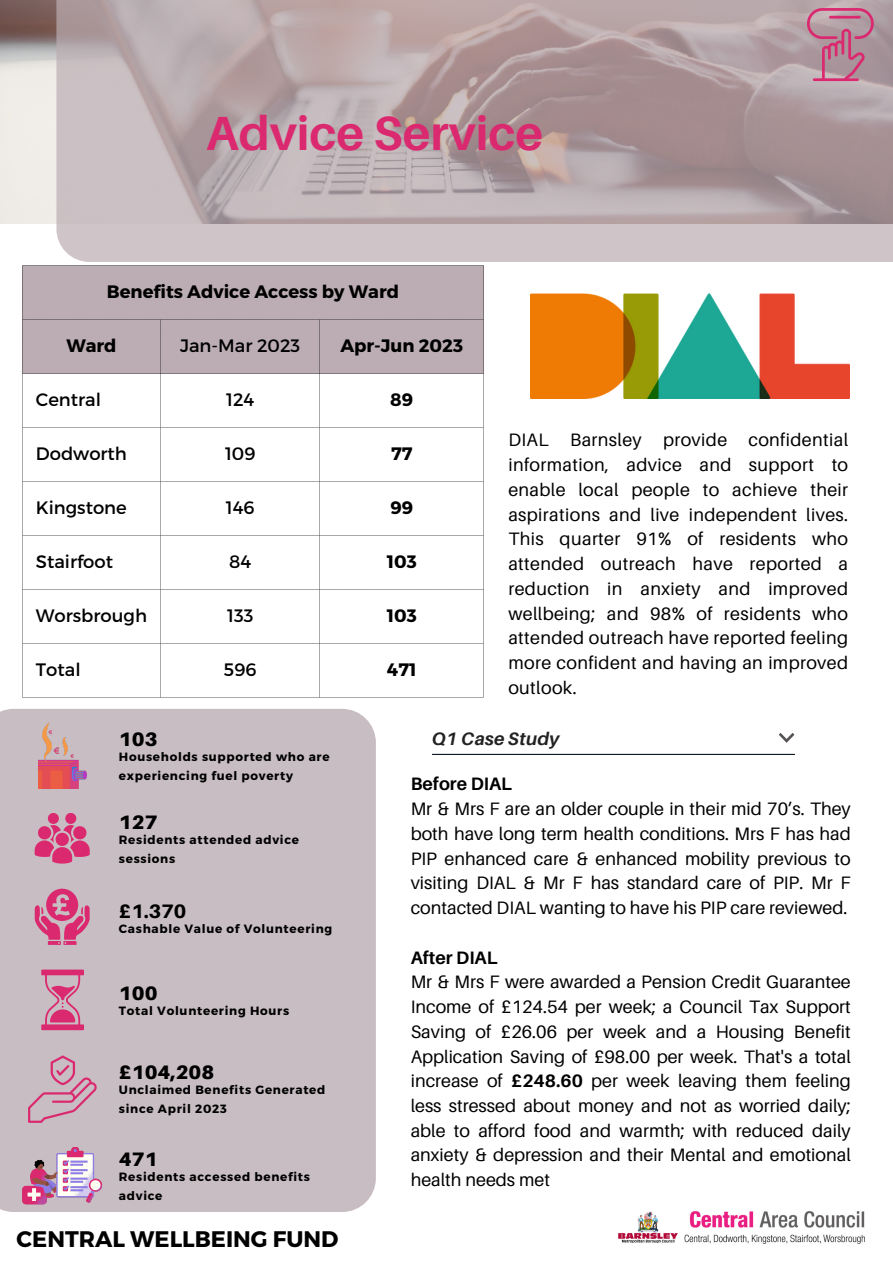
<style>
.page{position:relative;width:893px;height:1264px;background:#fff}
.page>*{position:absolute;margin:0;border:0;box-sizing:border-box;transform-origin:0 0}
.t1{font:700 48px "Aileron";color:#db2970}
.t2{font:700 22.5px "Montserrat";color:#000}
.t3{font:900 19.5px "Aileron";color:#000}
.t4{font:800 19.5px "Aileron";color:#000}
.t5{font:18px/24.8px "Aileron";color:#000;text-align:justify}
.t6{font:18px "Montserrat";color:#000}
.t7{font:700 18px "Montserrat";color:#000}
.t8{font:700 18px "Aileron";color:#000}
.t9{font:italic 700 18px "Aileron";letter-spacing:.02em;color:#222}
.t10{font:700 12px/19px "Montserrat";letter-spacing:.06em;color:#000}
.s1{font-weight:700}
</style>
<div class="page">
<div style="left:0;top:708px;width:376px;height:503px;background:#c8bdc2"></div>
<img style="left:0;top:0;width:56px;height:223px">
<svg style="left:56px;top:0;width:836px;height:262px"></svg>
<img style="left:618px;top:1211px;width:247px;height:33px">
<svg style="left:806px;top:8px;width:67px;height:73px"></svg>
<svg style="left:35px;top:888px;width:55px;height:56px"></svg>
<svg style="left:35px;top:813px;width:55px;height:50px"></svg>
<svg style="left:41px;top:969px;width:43px;height:61px"></svg>
<img style="left:530px;top:293px;width:319px;height:105px">
<svg style="left:28px;top:1055px;width:69px;height:67px"></svg>
<svg style="left:22px;top:1146px;width:81px;height:58px"></svg>
<img style="left:38px;top:722px;width:49px;height:66px">
<svg style="left:22px;top:265px;width:139px;height:432px"></svg>
<svg style="left:161px;top:265px;width:159px;height:432px"></svg>
<svg style="left:320px;top:265px;width:164px;height:432px"></svg>
<hr style="left:432px;top:753px;width:362px;height:2px;background:#0b1623">
<svg style="left:778px;top:733px;width:16px;height:9px"></svg>
<p class="t1" style="left:206px;top:104px;width:338px">Advice Service</p>
<p class="t7" style="left:107px;top:280px;width:293px">Benefits Advice Access by Ward</p>
<p class="t7" style="left:66px;top:334px;width:52px">Ward</p>
<p class="t6" style="left:180px;top:334px;width:122px">Jan-Mar 2023</p>
<p class="t7" style="left:340px;top:334px;width:124px">Apr-Jun 2023</p>
<p class="t6" style="left:36px;top:388px;width:67px">Central</p>
<p class="t6" style="left:226px;top:388px;width:30px">124</p>
<p class="t7" style="left:390px;top:388px;width:24px">89</p>
<p class="t5" style="left:508px;top:427px;width:341px">DIAL Barnsley provide confidential information, advice and support to enable local people to achieve their aspirations and live independent lives.<br>This quarter 91% of residents who attended outreach have reported a reduction in anxiety and improved wellbeing; and 98% of residents who attended outreach have reported feeling more confident and having an improved outlook.</p>
<p class="t9" style="left:432px;top:727px;width:129px">Q1 Case Study</p>
<p class="t8" style="left:410px;top:773px;width:103px">Before DIAL</p>
<p class="t5" style="left:410px;top:796px;width:441px">Mr &amp; Mrs F are an older couple in their mid 70’s. They both have long term health conditions. Mrs F has had PIP enhanced care &amp; enhanced mobility previous to visiting DIAL &amp; Mr F has standard care of PIP. Mr F contacted DIAL wanting to have his PIP care reviewed.</p>
<p class="t8" style="left:410px;top:946px;width:88px">After DIAL</p>
<p class="t5" style="left:410px;top:969px;width:441px">Mr &amp; Mrs F were awarded a Pension Credit Guarantee Income of £124.54 per week; a Council Tax Support Saving of £26.06 per week and a Housing Benefit Application Saving of £98.00 per week. That's a total increase of <span class="s1">£248.60</span> per week leaving them feeling less stressed about money and not as worried daily; able to afford food and warmth; with reduced daily anxiety &amp; depression and their Mental and emotional health needs met</p>
<p class="t6" style="left:36px;top:442px;width:93px">Dodworth</p>
<p class="t6" style="left:225px;top:442px;width:32px">109</p>
<p class="t7" style="left:391px;top:442px;width:23px">77</p>
<p class="t6" style="left:36px;top:496px;width:92px">Kingstone</p>
<p class="t6" style="left:226px;top:496px;width:30px">146</p>
<p class="t7" style="left:390px;top:496px;width:24px">99</p>
<p class="t6" style="left:36px;top:550px;width:79px">Stairfoot</p>
<p class="t6" style="left:229px;top:550px;width:24px">84</p>
<p class="t7" style="left:386px;top:550px;width:32px">103</p>
<p class="t6" style="left:36px;top:604px;width:113px">Worsbrough</p>
<p class="t6" style="left:227px;top:604px;width:28px">133</p>
<p class="t7" style="left:386px;top:604px;width:32px">103</p>
<p class="t6" style="left:36px;top:658px;width:46px">Total</p>
<p class="t6" style="left:224px;top:658px;width:34px">596</p>
<p class="t7" style="left:387px;top:658px;width:31px">471</p>
<p class="t3" style="left:119px;top:726px;width:40px">103</p>
<p class="t10" style="left:119px;top:746px;width:212px">Households supported who are experiencing fuel poverty</p>
<p class="t3" style="left:119px;top:809px;width:40px">127</p>
<p class="t10" style="left:119px;top:829px;width:182px">Residents attended advice sessions</p>
<p class="t4" style="left:119px;top:898px;width:69px">£1.370</p>
<p class="t10" style="left:119px;top:918px;width:215px">Cashable Value of Volunteering</p>
<p class="t3" style="left:119px;top:980px;width:40px">100</p>
<p class="t10" style="left:119px;top:1000px;width:172px">Total Volunteering Hours</p>
<p class="t3" style="left:119px;top:1060px;width:97px">£104,208</p>
<p class="t10" style="left:119px;top:1080px;width:208px">Unclaimed Benefits Generated since April 2023</p>
<p class="t3" style="left:119px;top:1147px;width:40px">471</p>
<p class="t10" style="left:119px;top:1167px;width:193px">Residents accessed benefits advice</p>
<p class="t2" style="left:17px;top:1224px;width:323px">CENTRAL WELLBEING FUND</p>
</div>
